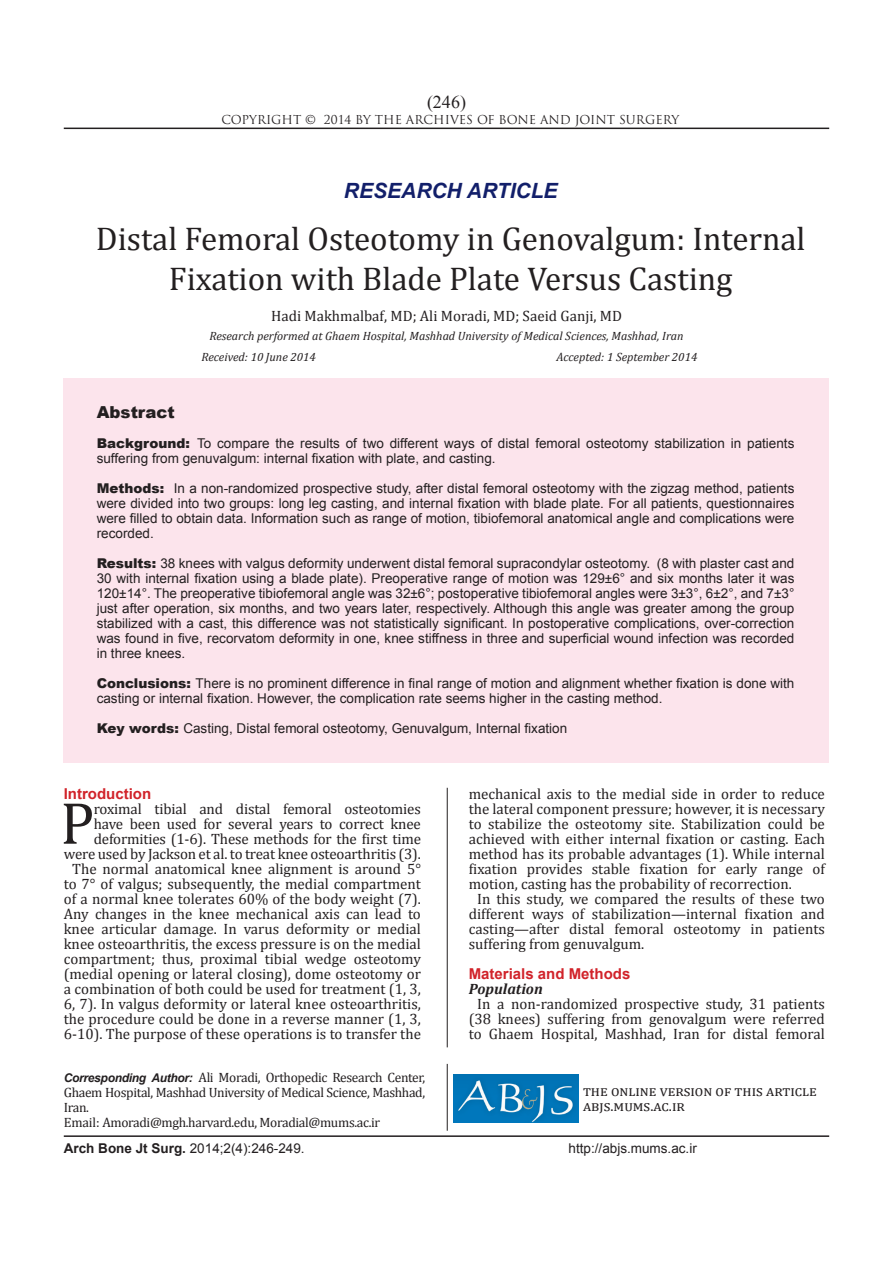
<style>
.page{position:relative;width:893px;height:1263px;background:#fff}
.page>*{position:absolute;margin:0;border:0;box-sizing:border-box;transform-origin:0 0}
.t1{font:60px "Cambria";color:#231f20}
.t2{font:33px/39.6px "Cambria";color:#231f20;text-align:center}
.t3{font:italic 700 21px "Arial";color:#121f6a}
.t4{font:18px "Times New Roman";color:#231f20}
.t5{font:900 16.5px "Arial";color:#231f20}
.t6{font:15px/15px "Cambria";color:#231f20}
.t7{font:700 15px "Arial";color:#d1232a}
.t8{font:italic 700 15px "Cambria";color:#231f20}
.t9{font:13.5px/15px "Arial";color:#231f20}
.t10{font:13.5px/15px "Cambria";letter-spacing:-.025em;color:#231f20}
.t11{font:italic 12px "Cambria";color:#231f20}
.t12{font:12px "Trajan Pro";color:#231f20}
.s1{font-weight:900}
.s2{font-family:"Arial";font-weight:700;font-style:italic;font-size:12px}
.s3{font-weight:700}
</style>
<div class="page">
<hr style="left:64px;top:128px;width:765px;height:1px;background:#231f20">
<hr style="left:64px;top:1135px;width:765px;height:2px;background:#231f20">
<img style="left:454px;top:1075px;width:125px;height:47px">
<hr style="left:447px;top:1064px;width:1px;height:67px;background:#231f20">
<div style="left:64px;top:378px;width:765px;height:384px;background:#fce4ec"></div>
<hr style="left:447px;top:788px;width:1px;height:259px;background:#231f20">
<p class="t4" style="left:427px;top:90px;width:40px">)246(</p>
<p class="t12" style="left:221px;top:112px;width:460px">COPYRIGHT © 2014 BY THE ARCHIVES OF BONE AND JOINT SURGERY</p>
<h3 class="t3" style="left:344px;top:177px;width:215px">RESEARCH ARTICLE</h3>
<h2 class="t2" style="left:96px;top:219px;width:711px">Distal Femoral Osteotomy in Genovalgum: Internal<br>Fixation with Blade Plate Versus Casting</h2>
<p class="t6" style="left:271px;top:308px;width:352px">Hadi Makhmalbaf, MD; Ali Moradi, MD; Saeid Ganji, MD</p>
<p class="t11" style="left:210px;top:327px;width:476px">Research performed at Ghaem Hospital, Mashhad University of Medical Sciences, Mashhad, Iran</p>
<p class="t11" style="left:202px;top:349px;width:116px">Received: 10 June 2014</p>
<p class="t11" style="left:557px;top:349px;width:142px">Accepted: 1 September 2014</p>
<p class="t5" style="left:97px;top:400px;width:80px">Abstract</p>
<p class="t9" style="left:97px;top:436px;width:699px"><span class="s1">Background:</span> To compare the results of two different ways of distal femoral osteotomy stabilization in patients suffering from genuvalgum: internal fixation with plate, and casting.</p>
<p class="t9" style="left:97px;top:481px;width:699px;text-align:justify"><span class="s1">Methods:</span> In a non-randomized prospective study, after distal femoral osteotomy with the zigzag method, patients were divided into two groups: long leg casting, and internal fixation with blade plate. For all patients, questionnaires were filled to obtain data. Information such as range of motion, tibiofemoral anatomical angle and complications were recorded.</p>
<p class="t9" style="left:97px;top:556px;width:699px;text-align:justify"><span class="s1">Results:</span> 38 knees with valgus deformity underwent distal femoral supracondylar osteotomy. (8 with plaster cast and 30 with internal fixation using a blade plate). Preoperative range of motion was 129±6° and six months later it was 120±14°. The preoperative tibiofemoral angle was 32±6°; postoperative tibiofemoral angles were 3±3°, 6±2°, and 7±3° just after operation, six months, and two years later, respectively. Although this angle was greater among the group stabilized with a cast, this difference was not statistically significant. In postoperative complications, over-correction was found in five, recorvatom deformity in one, knee stiffness in three and superficial wound infection was recorded in three knees.</p>
<p class="t9" style="left:97px;top:676px;width:699px"><span class="s1">Conclusions:</span> There is no prominent difference in final range of motion and alignment whether fixation is done with casting or internal fixation. However, the complication rate seems higher in the casting method.</p>
<p class="t9" style="left:97px;top:721px;width:472px"><span class="s1">Key words:</span> Casting, Distal femoral osteotomy, Genuvalgum, Internal fixation</p>
<p class="t7" style="left:64px;top:783px;width:89px">Introduction</p>
<h1 class="t1" style="left:60px;top:788px;width:36px">P</h1>
<p class="t6" style="left:64px;top:801px;width:359px;text-align:right">roximal tibial and distal femoral osteotomies have been used for several years to correct knee deformities (1-6). These methods for the first time were used by Jackson et al. to treat knee osteoarthritis (3).<br>The normal anatomical knee alignment is around 5° to 7° of valgus; subsequently, the medial compartment of a normal knee tolerates 60% of the body weight (7).<br>Any changes in the knee mechanical axis can lead to knee articular damage. In varus deformity or medial knee osteoarthritis, the excess pressure is on the medial compartment; thus, proximal tibial wedge osteotomy (medial opening or lateral closing), dome osteotomy or a combination of both could be used for treatment (1, 3, 6, 7). In valgus deformity or lateral knee osteoarthritis, the procedure could be done in a reverse manner (1, 3, 6-10). The purpose of these operations is to transfer the</p>
<p class="t10" style="left:64px;top:1070px;width:363px"><span class="s2">Corresponding Author:</span> Ali Moradi, Orthopedic Research Center, Ghaem Hospital, Mashhad University of Medical Science, Mashhad, Iran.<br>Email: Amoradi@mgh.harvard.edu, Moradial@mums.ac.ir</p>
<p class="t6" style="left:469px;top:787px;width:358px">mechanical axis to the medial side in order to reduce</p>
<p class="t6" style="left:469px;top:802px;width:358px">the lateral component pressure; however, it is necessary</p>
<p class="t6" style="left:469px;top:817px;width:358px">to stabilize the osteotomy site. Stabilization could be</p>
<p class="t6" style="left:469px;top:832px;width:358px">achieved with either internal fixation or casting. Each</p>
<p class="t6" style="left:469px;top:847px;width:358px">method has its probable advantages (1). While internal</p>
<p class="t6" style="left:469px;top:862px;width:358px">fixation provides stable fixation for early range of</p>
<p class="t6" style="left:469px;top:877px;width:325px">motion, casting has the probability of recorrection.</p>
<p class="t6" style="left:477px;top:892px;width:349px">In this study, we compared the results of these two</p>
<p class="t6" style="left:469px;top:907px;width:358px">different ways of stabilization—internal fixation and</p>
<p class="t6" style="left:469px;top:922px;width:358px">casting—after distal femoral osteotomy in patients</p>
<p class="t6" style="left:469px;top:937px;width:177px">suffering from genuvalgum.</p>
<p class="t7" style="left:469px;top:964px;width:163px">Materials and Methods</p>
<p class="t8" style="left:469px;top:979px;width:76px">Population</p>
<p class="t6" style="left:469px;top:997px;width:358px;text-align:center">In a non-randomized prospective study, 31 patients (38 knees) suffering from genovalgum were referred to Ghaem Hospital, Mashhad, Iran for distal femoral</p>
<p class="t6" style="left:583px;top:1083px;width:235px">the online version of this article abjs.mums.ac.ir</p>
<p class="t9" style="left:64px;top:1140px;width:242px"><span class="s3">Arch Bone Jt Surg.</span> 2014;2(4):246-249.</p>
<p class="t9" style="left:569px;top:1140px;width:130px">http://abjs.mums.ac.ir</p>
</div>
